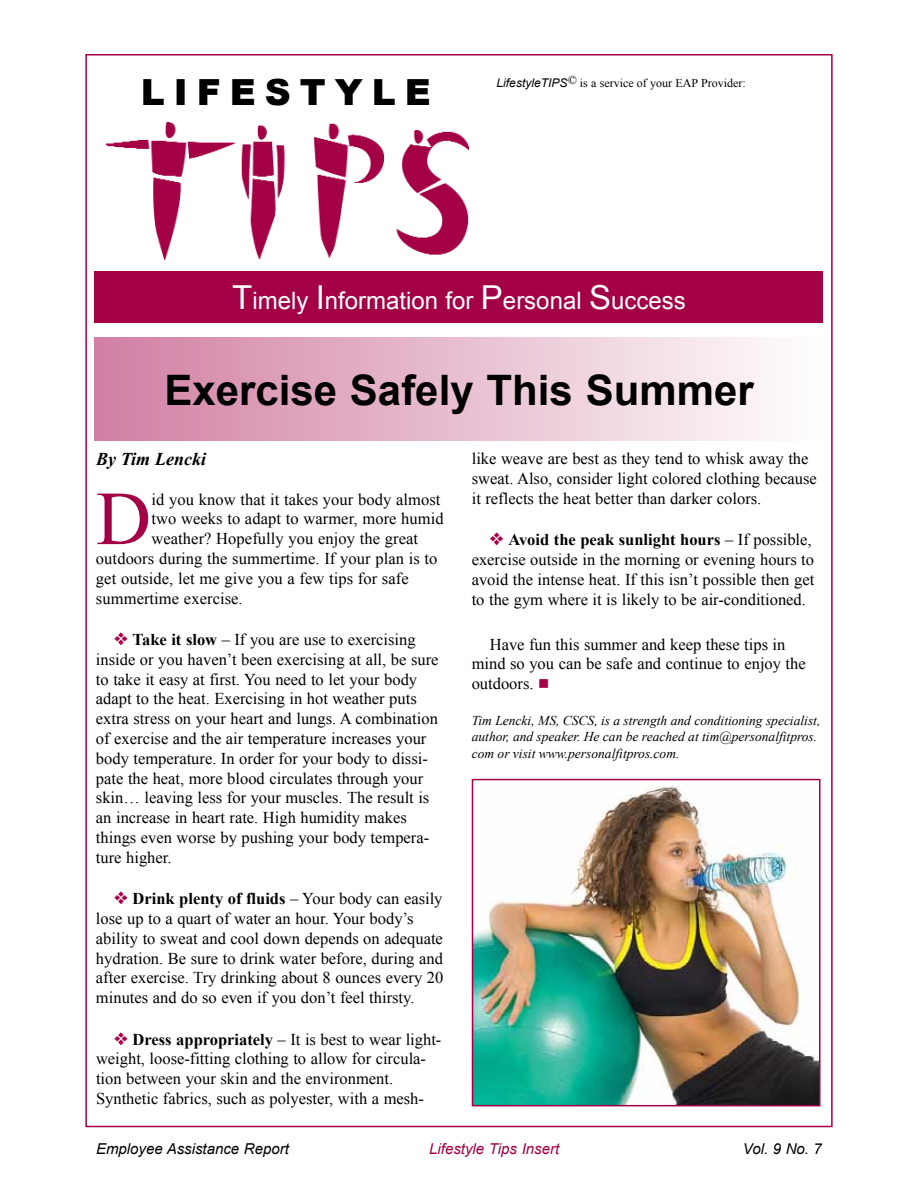
<style>
.page{position:relative;width:918px;height:1188px;background:#fff}
.page>*{position:absolute;margin:0;border:0;box-sizing:border-box;transform-origin:0 0}
.t1{font:76.35px "Times New Roman";color:#a30046}
.t2{font:700 42px "Arial";color:#000}
.t3{font:900 36px "Arial";letter-spacing:.25em;color:#000}
.t4{font:24px "Arial";color:#fff}
.t5{font:italic 700 18px "Times New Roman";color:#000}
.t6{font:16.5px/19.8px "Times New Roman";color:#000}
.t7{font:italic 15px "Arial";color:#000}
.t8{font:italic 15px "Arial";color:#a30046}
.t9{font:italic 13.5px/16.2px "Times New Roman";color:#000}
.t10{font:12px "Times New Roman";color:#000}
.s1{font-family:"Arial";font-style:italic}
.s2{font-size:33px}
.s3{color:#a30046}
.s4{font-weight:700}
</style>
<div class="page">
<div style="left:94px;top:271px;width:730px;height:52px;background:#a30046"></div>
<div style="left:95px;top:338px;width:729px;height:103px;background:linear-gradient(to right,#d17fa3,#fffefe)"></div>
<img style="left:106px;top:122px;width:363px;height:138px">
<img style="left:475px;top:785px;width:342px;height:318px">
<div style="left:472px;top:779px;width:348px;height:327px;border:2px solid #a30046"></div>
<h3 class="t3" style="left:141px;top:66px;width:292px">LIFESTYLE</h3>
<p class="t10" style="left:497px;top:75px;width:251px"><span class="s1">LifestyleTIPS</span><sup>©</sup> is a service of your EAP Provider:</p>
<h3 class="t4" style="left:232px;top:285px;width:455px"><span class="s2">T</span>imely <span class="s2">I</span>nformation for <span class="s2">P</span>ersonal <span class="s2">S</span>uccess</h3>
<h2 class="t2" style="left:164px;top:362px;width:591px">Exercise Safely This Summer</h2>
<p class="t5" style="left:96px;top:446px;width:112px">By Tim Lencki</p>
<h1 class="t1" style="left:96px;top:467px;width:57px">D</h1>
<p class="t6" style="left:151px;top:489px;width:291px">id you know that it takes your body almost</p>
<p class="t6" style="left:151px;top:509px;width:294px">two weeks to adapt to warmer, more humid</p>
<p class="t6" style="left:151px;top:528px;width:268px">weather? Hopefully you enjoy the great</p>
<p class="t6" style="left:96px;top:548px;width:343px">outdoors during the summertime. If your plan is to</p>
<p class="t6" style="left:96px;top:568px;width:314px">get outside, let me give you a few tips for safe</p>
<p class="t6" style="left:96px;top:588px;width:148px">summertime exercise.</p>
<p class="t6" style="left:96px;top:629px;width:344px;text-indent:18px"><span class="s3">❖</span> <span class="s4">Take it slow</span> – If you are use to exercising inside or you haven’t been exercising at all, be sure to take it easy at first. You need to let your body adapt to the heat. Exercising in hot weather puts extra stress on your heart and lungs. A combination of exercise and the air temperature increases your body temperature. In order for your body to dissi&shy;pate the heat, more blood circulates through your skin… leaving less for your muscles. The result is an increase in heart rate. High humidity makes things even worse by pushing your body tempera&shy;ture higher.</p>
<p class="t6" style="left:96px;top:888px;width:349px;text-indent:18px"><span class="s3">❖</span> <span class="s4">Drink plenty of fluids</span> – Your body can easily lose up to a quart of water an hour. Your body’s ability to sweat and cool down depends on adequate hydration. Be sure to drink water before, during and after exercise. Try drinking about 8 ounces every 20 minutes and do so even if you don’t feel thirsty.</p>
<p class="t6" style="left:96px;top:1029px;width:347px;text-indent:18px"><span class="s3">❖</span> <span class="s4">Dress appropriately</span> – It is best to wear light&shy;weight, loose-fitting clothing to allow for circula&shy;tion between your skin and the environment.<br>Synthetic fabrics, such as polyester, with a mesh-</p>
<p class="t6" style="left:472px;top:448px;width:347px">like weave are best as they tend to whisk away the sweat. Also, consider light colored clothing because it reflects the heat better than darker colors.</p>
<p class="t6" style="left:472px;top:529px;width:344px;text-indent:18px"><span class="s3">❖</span> <span class="s4">Avoid the peak sunlight hours</span> – If possible, exercise outside in the morning or evening hours to avoid the intense heat. If this isn’t possible then get to the gym where it is likely to be air-conditioned.</p>
<p class="t6" style="left:472px;top:634px;width:336px;text-indent:18px">Have fun this summer and keep these tips in mind so you can be safe and continue to enjoy the outdoors. <span class="s3">■</span></p>
<p class="t9" style="left:472px;top:712px;width:350px">Tim Lencki, MS, CSCS, is a strength and conditioning specialist, author, and speaker. He can be reached at tim@personalfitpros. com or visit www.personalfitpros.com.</p>
<p class="t7" style="left:96px;top:1139px;width:194px">Employee Assistance Report</p>
<p class="t8" style="left:429px;top:1139px;width:131px">Lifestyle Tips Insert</p>
<p class="t7" style="left:743px;top:1139px;width:81px">Vol. 9 No. 7</p>
</div>
